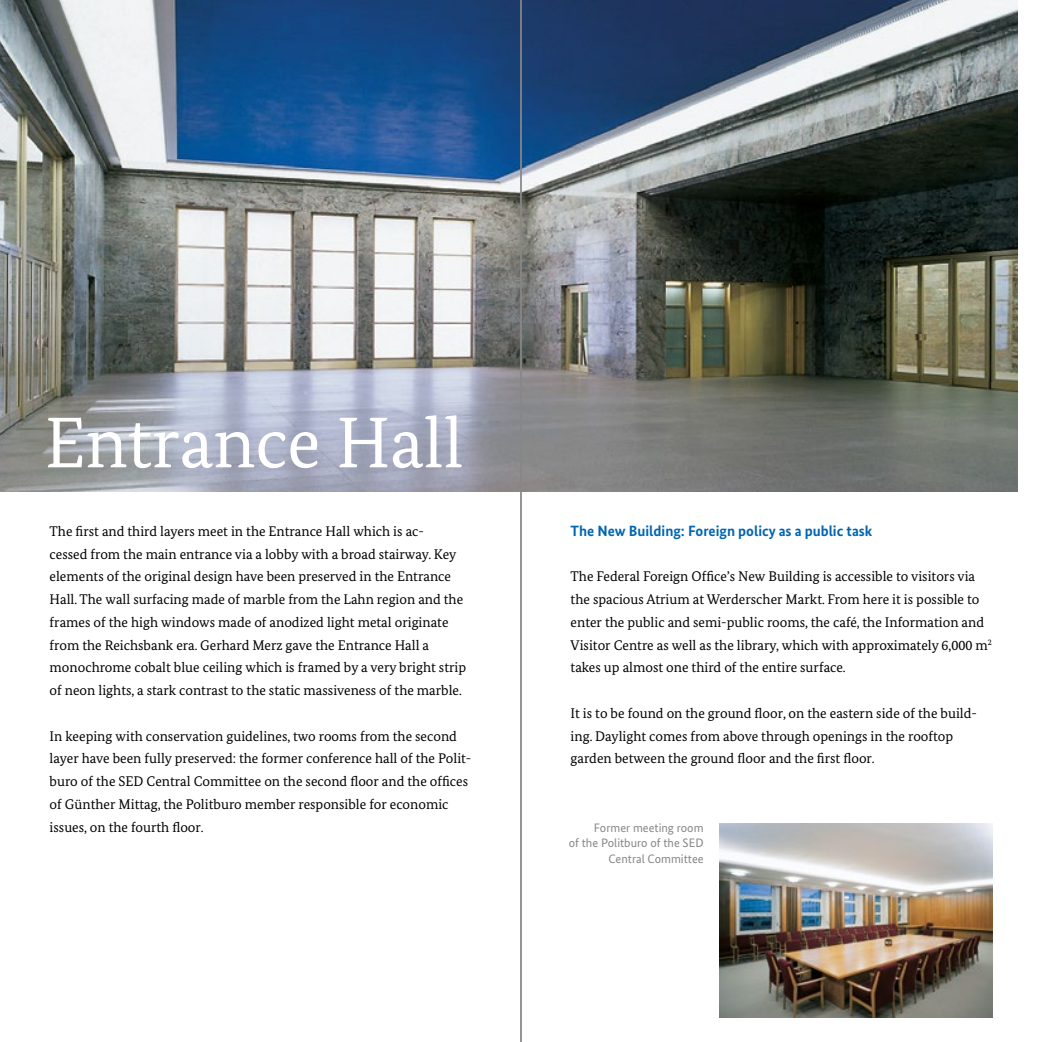
<style>
.page{position:relative;width:1042px;height:1042px;background:#fff}
.page>*{position:absolute;margin:0;border:0;box-sizing:border-box;transform-origin:0 0}
.t1{font:71.75px "Bundes Serif";color:#fff}
.t2{font:700 14.88px "Bundes Sans";color:#0065b0}
.t3{font:14px/22.8px "Bundes Serif";color:#000}
.t4{font:12.25px/15.8px "Bundes Sans";color:#878786;text-align:right}
</style>
<div class="page">
<img style="left:0;top:0;width:1017px;height:491px">
<img style="left:719px;top:823px;width:273px;height:194px">
<hr style="left:520px;top:0;width:2px;height:1042px;background:#878786">
<h1 class="t1" style="left:45px;top:399px;width:420px">Entrance Hall</h1>
<p class="t3" style="left:50px;top:519px;width:418px">The first and third layers meet in the Entrance Hall which is ac-<br>cessed from the main entrance via a lobby with a broad stairway. Key elements of the original design have been preserved in the Entrance Hall. The wall surfacing made of marble from the Lahn region and the frames of the high windows made of anodized light metal originate from the Reichsbank era. Gerhard Merz gave the Entrance Hall a monochrome cobalt blue ceiling which is framed by a very bright strip of neon lights, a stark contrast to the static massiveness of the marble.</p>
<p class="t3" style="left:50px;top:724px;width:423px">In keeping with conservation guidelines, two rooms from the second layer have been fully preserved: the former conference hall of the Polit&shy;buro of the SED Central Committee on the second floor and the offices of Günther Mittag, the Politburo member responsible for economic issues, on the fourth floor.</p>
<p class="t2" style="left:570px;top:522px;width:303px">The New Building: Foreign policy as a public task</p>
<p class="t3" style="left:570px;top:565px;width:423px">The Federal Foreign Office’s New Building is accessible to visitors via the spacious Atrium at Werderscher Markt. From here it is possible to enter the public and semi-public rooms, the café, the Information and Visitor Centre as well as the library, which with approximately 6,000 m<sup>2 </sup>takes up almost one third of the entire surface.</p>
<p class="t3" style="left:570px;top:701px;width:408px">It is to be found on the ground floor, on the eastern side of the build&shy;ing. Daylight comes from above through openings in the rooftop garden between the ground floor and the first floor.</p>
<p class="t4" style="left:569px;top:819px;width:136px">Former meeting room<br>of the Politburo of the SED<br>Central Committee</p>
</div>
